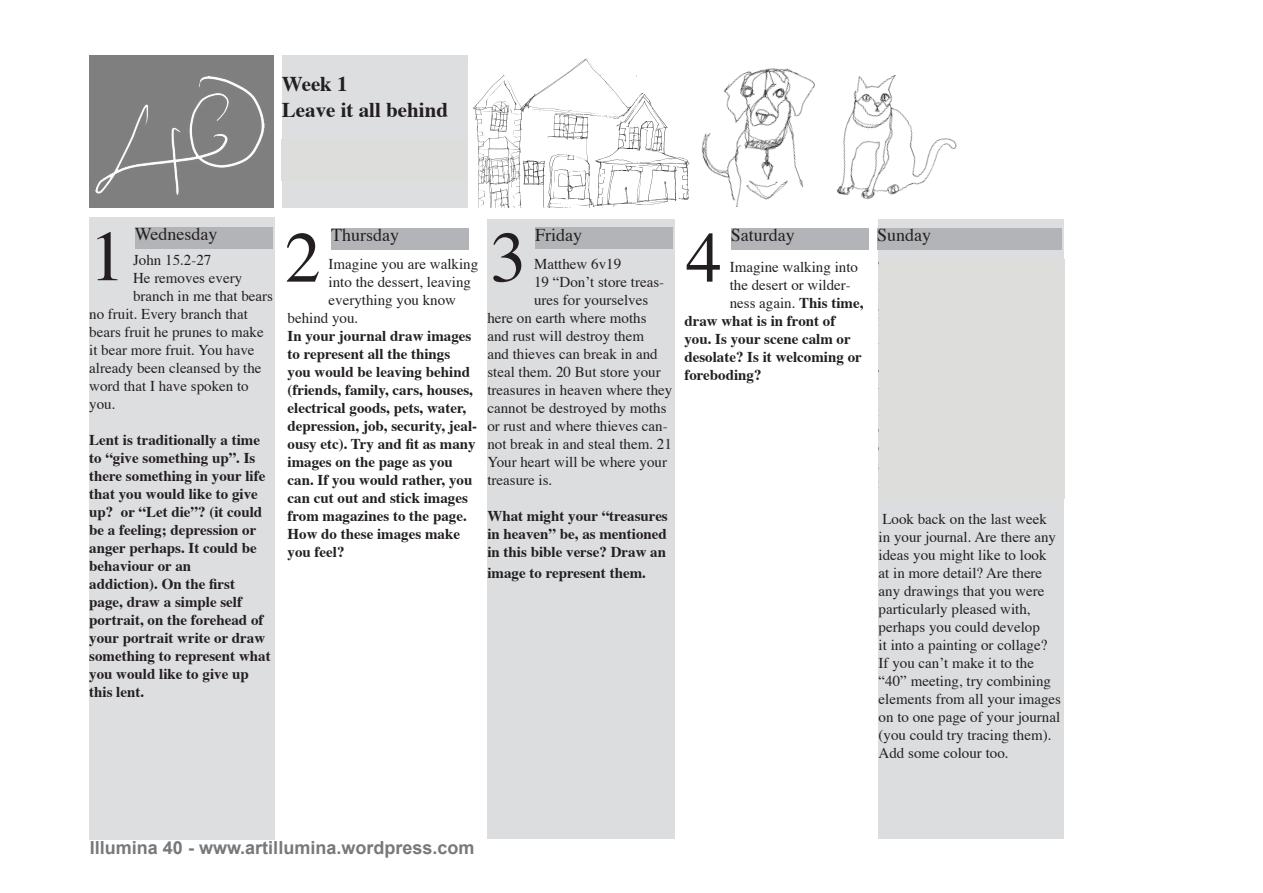
<style>
.page{position:relative;width:1263px;height:893px;background:#fff}
.page>*{position:absolute;margin:0;border:0;box-sizing:border-box;transform-origin:0 0}
.t1{font:72px "Times";color:#231f20}
.t2{font:700 21px/25.2px "Times";color:#231f20}
.t3{font:700 18px "Arial";color:#76787b}
.t4{font:18px "Times";color:#231f20}
.t5{font:15px/18px "Times";color:#231f20}
.t6{font:700 15px/18px "Times";color:#231f20}
.s1{font-weight:700}
</style>
<div class="page">
<img style="left:90px;top:56px;width:183px;height:152px">
<div style="left:89px;top:218px;width:186px;height:622px;background:#dddee0"></div>
<div style="left:487px;top:219px;width:187px;height:620px;background:#dcdddf"></div>
<div style="left:878px;top:219px;width:186px;height:620px;background:#dcdddf"></div>
<img style="left:467px;top:55px;width:202px;height:153px">
<img style="left:669px;top:68px;width:136px;height:139px">
<img style="left:805px;top:75px;width:152px;height:125px">
<div style="left:282px;top:55px;width:185px;height:153px;background:#dddee0"></div>
<div style="left:135px;top:227px;width:138px;height:22px;background:#b3b4b8"></div>
<div style="left:331px;top:228px;width:138px;height:22px;background:#b3b4b8"></div>
<div style="left:535px;top:227px;width:138px;height:22px;background:#b3b4b8"></div>
<div style="left:731px;top:228px;width:138px;height:22px;background:#b3b4b8"></div>
<div style="left:877px;top:228px;width:185px;height:22px;background:#b3b4b8"></div>
<div style="left:281px;top:140px;width:186px;height:41px;background:#dddddb"></div>
<div style="left:879px;top:259px;width:185px;height:240px;background:#dddddb"></div>
<p class="t2" style="left:282px;top:69px;width:168px">Week 1<br>Leave it all behind</p>
<p class="t4" style="left:135px;top:218px;width:84px">Wednesday</p>
<p class="t4" style="left:331px;top:218px;width:69px">Thursday</p>
<p class="t4" style="left:535px;top:218px;width:48px">Friday</p>
<p class="t4" style="left:731px;top:218px;width:65px">Saturday</p>
<p class="t4" style="left:877px;top:218px;width:55px">Sunday</p>
<p class="t1" style="left:89px;top:189px;width:38px">1</p>
<p class="t1" style="left:285px;top:190px;width:37px">2</p>
<p class="t1" style="left:490px;top:190px;width:37px">3</p>
<p class="t1" style="left:686px;top:190px;width:37px">4</p>
<p class="t5" style="left:133px;top:250px;width:80px">John 15.2-27</p>
<p class="t5" style="left:133px;top:268px;width:111px">He removes every</p>
<p class="t5" style="left:133px;top:286px;width:141px">branch in me that bears</p>
<p class="t5" style="left:89px;top:304px;width:160px">no fruit. Every branch that</p>
<p class="t5" style="left:89px;top:322px;width:176px">bears fruit he prunes to make</p>
<p class="t5" style="left:89px;top:340px;width:167px">it bear more fruit. You have</p>
<p class="t5" style="left:89px;top:358px;width:174px">already been cleansed by the</p>
<p class="t5" style="left:89px;top:376px;width:161px">word that I have spoken to</p>
<p class="t5" style="left:89px;top:394px;width:28px">you.</p>
<p class="t6" style="left:89px;top:429px;width:183px">Lent is traditionally a time to “give something up”. Is there something in your life that you would like to give up? or “Let die”? (it could be a feeling; depression or anger perhaps. It could be behaviour or an<br>addiction). On the first page, draw a simple self portrait, on the forehead of your portrait write or draw something to represent what you would like to give up this lent.</p>
<p class="t5" style="left:329px;top:253px;width:151px">Imagine you are walking</p>
<p class="t5" style="left:329px;top:271px;width:144px">into the dessert, leaving</p>
<p class="t5" style="left:329px;top:289px;width:129px">everything you know</p>
<p class="t5" style="left:287px;top:307px;width:72px">behind you.</p>
<p class="t6" style="left:287px;top:325px;width:185px">In your journal draw images</p>
<p class="t6" style="left:287px;top:343px;width:164px">to represent all the things</p>
<p class="t6" style="left:287px;top:361px;width:184px">you would be leaving behind</p>
<p class="t6" style="left:287px;top:379px;width:187px">(friends, family, cars, houses,</p>
<p class="t6" style="left:287px;top:397px;width:180px">electrical goods, pets, water,</p>
<p class="t6" style="left:287px;top:415px;width:191px">depression, job, security, jeal-</p>
<p class="t6" style="left:287px;top:433px;width:190px">ousy etc). Try and fit as many</p>
<p class="t6" style="left:287px;top:451px;width:167px">images on the page as you</p>
<p class="t6" style="left:287px;top:469px;width:186px">can. If you would rather, you</p>
<p class="t6" style="left:287px;top:487px;width:182px">can cut out and stick images</p>
<p class="t6" style="left:287px;top:505px;width:181px">from magazines to the page.</p>
<p class="t6" style="left:287px;top:523px;width:174px">How do these images make</p>
<p class="t6" style="left:287px;top:541px;width:59px">you feel?</p>
<p class="t5" style="left:534px;top:253px;width:89px">Matthew 6v19</p>
<p class="t5" style="left:534px;top:271px;width:132px">19 “Don’t store treas-</p>
<p class="t5" style="left:534px;top:289px;width:116px">ures for yourselves</p>
<p class="t5" style="left:487px;top:307px;width:161px">here on earth where moths</p>
<p class="t5" style="left:487px;top:325px;width:158px">and rust will destroy them</p>
<p class="t5" style="left:487px;top:343px;width:172px">and thieves can break in and</p>
<p class="t5" style="left:487px;top:361px;width:175px">steal them. 20 But store your</p>
<p class="t5" style="left:487px;top:379px;width:186px">treasures in heaven where they</p>
<p class="t5" style="left:487px;top:397px;width:181px">cannot be destroyed by moths</p>
<p class="t5" style="left:487px;top:415px;width:182px">or rust and where thieves can-</p>
<p class="t5" style="left:487px;top:433px;width:186px">not break in and steal them. 21</p>
<p class="t5" style="left:487px;top:451px;width:181px">Your heart will be where your</p>
<p class="t5" style="left:487px;top:469px;width:66px">treasure is.</p>
<p class="t6" style="left:487px;top:505px;width:182px;text-align:justify">What might your “treasures in heaven” be, as mentioned in this bible verse? Draw an</p>
<p class="t6" style="left:487px;top:563px;width:160px">image to represent them.</p>
<p class="t5" style="left:730px;top:257px;width:130px">Imagine walking into</p>
<p class="t5" style="left:730px;top:275px;width:122px">the desert or wilder-</p>
<p class="t5" style="left:730px;top:293px;width:135px">ness again. <span class="s1">This time,</span></p>
<p class="t6" style="left:684px;top:311px;width:152px">draw what is in front of</p>
<p class="t6" style="left:684px;top:329px;width:168px">you. Is your scene calm or</p>
<p class="t6" style="left:684px;top:347px;width:179px">desolate? Is it welcoming or</p>
<p class="t6" style="left:684px;top:365px;width:79px">foreboding?</p>
<p class="t5" style="left:878px;top:509px;width:184px">Look back on the last week<br>in your journal. Are there any ideas you might like to look at in more detail? Are there any drawings that you were particularly pleased with, perhaps you could develop<br>it into a painting or collage?<br>If you can’t make it to the “40” meeting, try combining elements from all your images on to one page of your journal (you could try tracing them).<br>Add some colour too.</p>
<p class="t3" style="left:90px;top:837px;width:386px">Illumina 40 - www.artillumina.wordpress.com</p>
</div>
